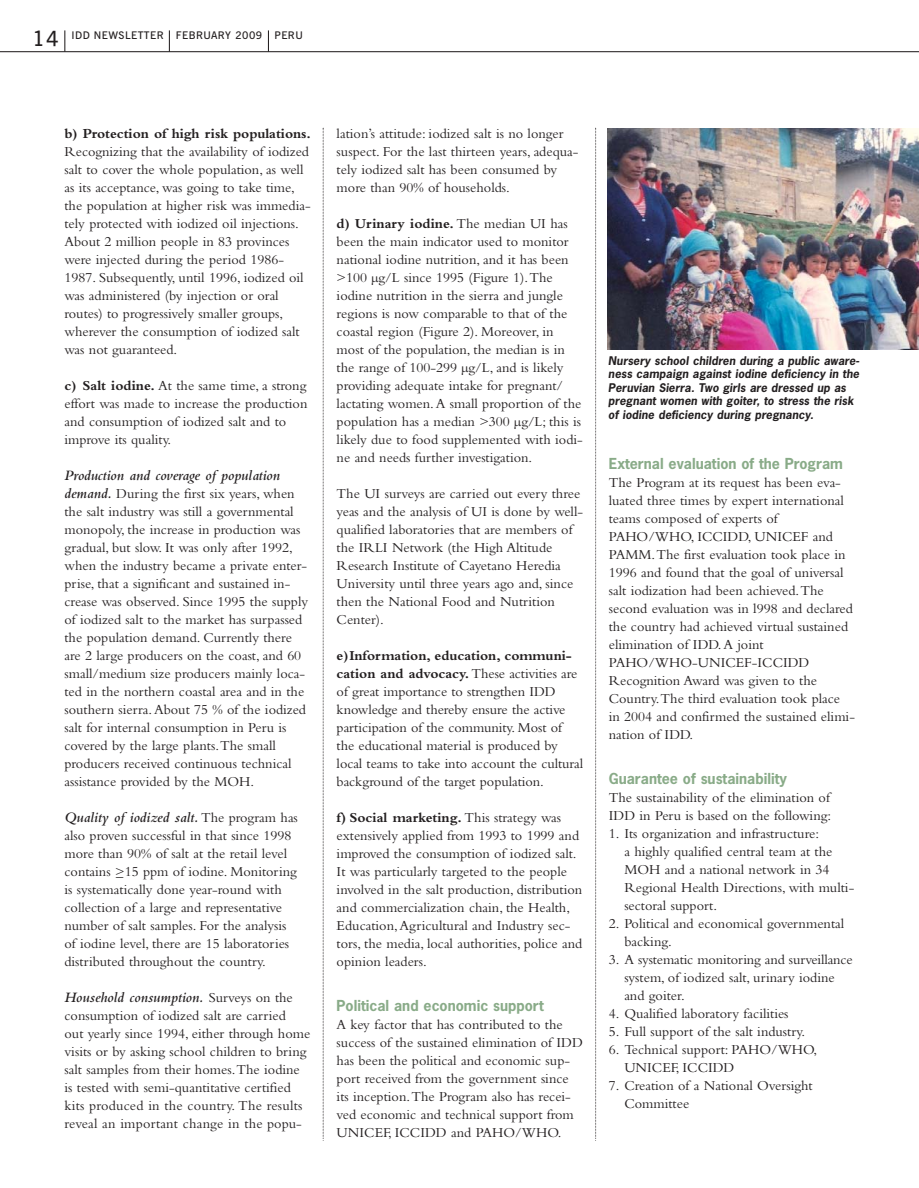
<style>
.page{position:relative;width:919px;height:1188px;background:#fff}
.page>*{position:absolute;margin:0;border:0;box-sizing:border-box;transform-origin:0 0}
.t1{font:italic 600 15px "Bembo";color:#231f20}
.t2{font:14.25px/18px "Bembo";color:#231f20}
.t3{font:700 14.25px "News Gothic";color:#89ab88}
.t4{font:700 14.25px "Bembo";letter-spacing:-.005em;color:#231f20}
.t5{font:700 11.25px/13.5px "News Gothic";letter-spacing:.005em;color:#231f20}
.t6{font:600 10.5px "News Gothic BT";letter-spacing:.04em;color:#231f20}
.s1{font-size:21px}
.s2{font-weight:700}
.s3{font-weight:600;font-style:italic;font-size:15px}
.s4{font-weight:400;font-style:normal;font-size:14.25px}
</style>
<div class="page">
<hr style="left:0;top:51px;width:918px;height:1px;background:#231f20">
<svg style="left:169px;top:30px;width:1px;height:22px"></svg>
<svg style="left:268px;top:30px;width:1px;height:22px"></svg>
<svg style="left:64px;top:30px;width:1px;height:22px"></svg>
<svg style="left:595px;top:128px;width:1px;height:1013px"></svg>
<svg style="left:323px;top:128px;width:1px;height:1013px"></svg>
<img style="left:607px;top:128px;width:311px;height:221px">
<p class="t6" style="left:33px;top:31px;width:272px"><span class="s1">14</span> IDD NEWSLETTER FEBRUARY 2009 PERU</p>
<p class="t4" style="left:64px;top:128px;width:248px">b) Protection of high risk populations.</p>
<p class="t2" style="left:64px;top:144px;width:248px">Recognizing that the availability of iodized salt to cover the whole population, as well as its acceptance, was going to take time, the population at higher risk was immedia&shy;tely protected with iodized oil injections.<br>About 2 million people in 83 provinces were injected during the period 1986- 1987. Subsequently, until 1996, iodized oil was administered (by injection or oral routes) to progressively smaller groups, wherever the consumption of iodized salt was not guaranteed.</p>
<p class="t2" style="left:64px;top:378px;width:244px"><span class="s2">c) Salt iodine.</span> At the same time, a strong effort was made to increase the production and consumption of iodized salt and to improve its quality.</p>
<p class="t1" style="left:64px;top:470px;width:217px">Production and coverage of population</p>
<p class="t2" style="left:64px;top:486px;width:245px"><span class="s3">demand.</span> During the first six years, when the salt industry was still a governmental monopoly, the increase in production was gradual, but slow. It was only after 1992, when the industry became a private enter&shy;prise, that a significant and sustained in&shy;crease was observed. Since 1995 the supply of iodized salt to the market has surpassed the population demand. Currently there are 2 large producers on the coast, and 60 small/medium size producers mainly loca&shy;ted in the northern coastal area and in the southern sierra.About 75 % of the iodized salt for internal consumption in Peru is covered by the large plants.The small producers received continuous technical assistance provided by the MOH.</p>
<p class="t1" style="left:64px;top:812px;width:235px">Quality of iodized salt. <span class="s4">The program has</span></p>
<p class="t2" style="left:64px;top:828px;width:234px">also proven successful in that since 1998 more than 90% of salt at the retail level contains &gt;_15 ppm of iodine. Monitoring is systematically done year-round with collection of a large and representative number of salt samples. For the analysis of iodine level, there are 15 laboratories distributed throughout the country.</p>
<p class="t1" style="left:64px;top:992px;width:230px">Household consumption. <span class="s4">Surveys on the</span></p>
<p class="t2" style="left:64px;top:1008px;width:247px">consumption of iodized salt are carried<br>out yearly since 1994, either through home visits or by asking school children to bring salt samples from their homes.The iodine is tested with semi-quantitative certified kits produced in the country. The results reveal an important change in the popu-</p>
<p class="t2" style="left:336px;top:126px;width:243px">lation’s attitude: iodized salt is no longer suspect. For the last thirteen years, adequa&shy;tely iodized salt has been consumed by more than 90% of households.</p>
<p class="t2" style="left:336px;top:216px;width:248px"><span class="s2">d) Urinary iodine.</span> The median UI has been the main indicator used to monitor national iodine nutrition, and it has been &gt;100 µg/L since 1995 (Figure 1).The iodine nutrition in the sierra and jungle regions is now comparable to that of the coastal region (Figure 2). Moreover, in most of the population, the median is in the range of 100-299 µg/L, and is likely providing adequate intake for pregnant/ lactating women.A small proportion of the population has a median &gt;300 µg/L; this is likely due to food supplemented with iodi&shy;ne and needs further investigation.</p>
<p class="t2" style="left:336px;top:486px;width:248px">The UI surveys are carried out every three yeas and the analysis of UI is done by well&shy;qualified laboratories that are members of the IRLI Network (the High Altitude Research Institute of Cayetano Heredia University until three years ago and, since then the National Food and Nutrition Center).</p>
<p class="t2" style="left:336px;top:648px;width:248px"><span class="s2">e)Information, education, communi&shy;cation and advocacy.</span> These activities are of great importance to strengthen IDD knowledge and thereby ensure the active participation of the community. Most of the educational material is produced by local teams to take into account the cultural background of the target population.</p>
<p class="t2" style="left:336px;top:810px;width:247px"><span class="s2">f) Social marketing.</span> This strategy was extensively applied from 1993 to 1999 and improved the consumption of iodized salt.<br>It was particularly targeted to the people involved in the salt production, distribution and commercialization chain, the Health, Education,Agricultural and Industry sec&shy;tors, the media, local authorities, police and opinion leaders.</p>
<p class="t3" style="left:336px;top:1000px;width:209px">Political and economic support</p>
<p class="t2" style="left:336px;top:1017px;width:248px">A key factor that has contributed to the success of the sustained elimination of IDD has been the political and economic sup&shy;port received from the government since its inception.The Program also has recei&shy;ved economic and technical support from UNICEF, ICCIDD and PAHO/WHO.</p>
<p class="t5" style="left:608px;top:354px;width:254px">Nursery school children during a public aware&shy;ness campaign against iodine deficiency in the Peruvian Sierra. Two girls are dressed up as pregnant women with goiter, to stress the risk of iodine deficiency during pregnancy.</p>
<p class="t3" style="left:608px;top:457px;width:235px">External evaluation of the Program</p>
<p class="t2" style="left:608px;top:474px;width:248px">The Program at its request has been eva&shy;luated three times by expert international teams composed of experts of PAHO/WHO, ICCIDD, UNICEF and PAMM.The first evaluation took place in 1996 and found that the goal of universal salt iodization had been achieved.The second evaluation was in l998 and declared the country had achieved virtual sustained elimination of IDD.A joint PAHO/WHO-UNICEF-ICCIDD Recognition Award was given to the Country.The third evaluation took place<br>in 2004 and confirmed the sustained elimi&shy;nation of IDD.</p>
<p class="t3" style="left:608px;top:772px;width:180px">Guarantee of sustainability</p>
<p class="t2" style="left:608px;top:789px;width:224px">The sustainability of the elimination of<br>IDD in Peru is based on the following:</p>
<p class="t2" style="left:624px;top:825px;width:231px;text-indent:-16px">1. Its organization and infrastructure:<br>a highly qualified central team at the MOH and a national network in 34<br>Regional Health Directions, with multi&shy;sectoral support.</p>
<p class="t2" style="left:624px;top:915px;width:221px;text-indent:-16px">2. Political and economical governmental backing.</p>
<p class="t2" style="left:624px;top:951px;width:230px;text-indent:-16px">3. A systematic monitoring and surveillance system, of iodized salt, urinary iodine and goiter.</p>
<p class="t2" style="left:608px;top:1005px;width:181px">4. Qualified laboratory facilities</p>
<p class="t2" style="left:608px;top:1023px;width:198px">5. Full support of the salt industry.</p>
<p class="t2" style="left:624px;top:1041px;width:194px;text-indent:-16px">6. Technical support: PAHO/WHO,<br>UNICEF, ICCIDD</p>
<p class="t2" style="left:624px;top:1077px;width:190px;text-indent:-16px">7. Creation of a National Oversight<br>Committee</p>
</div>
